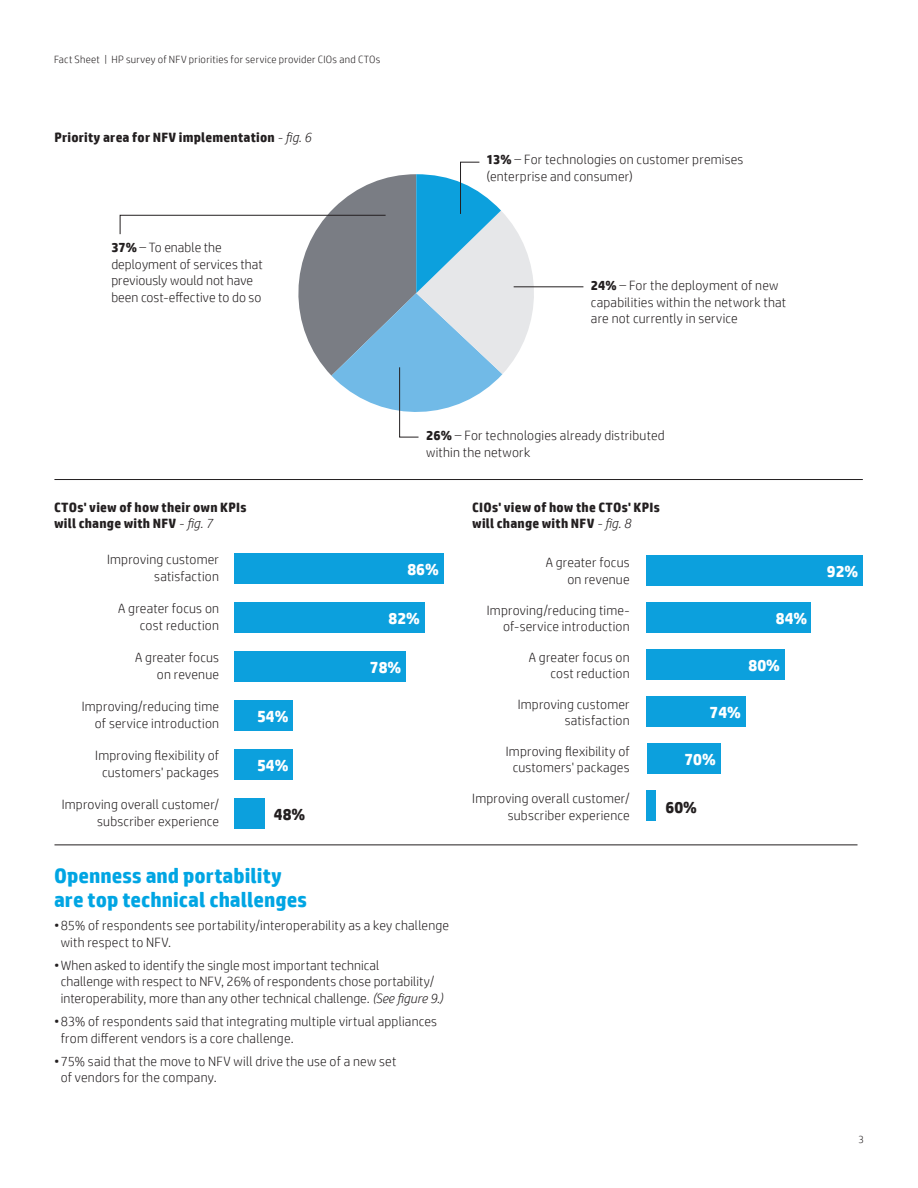
<style>
.page{position:relative;width:918px;height:1188px;background:#fff}
.page>*{position:absolute;margin:0;border:0;box-sizing:border-box;transform-origin:0 0}
.t1{font:700 21px/24px "HP Simplified";color:#00a5e3}
.t2{font:700 16.5px "HP Simplified";color:#fff}
.t3{font:700 16.5px "HP Simplified";color:#231f20}
.t4{font:300 13.5px/16.5px "HP Simplified";letter-spacing:.015em;color:#231f20;text-align:right}
.t5{font:700 13.5px/16.5px "HP Simplified";letter-spacing:.015em;color:#231f20}
.t6{font:300 10.5px "HP Simplified";letter-spacing:.025em;color:#231f20}
.s1{font-weight:300;font-style:italic}
.s2{font-weight:700}
.s3{font-style:italic}
</style>
<div class="page">
<div style="left:647px;top:649px;width:138px;height:31px;background:#0ca0dd"></div>
<div style="left:647px;top:602px;width:164px;height:31px;background:#0ca0dd"></div>
<div style="left:647px;top:696px;width:99px;height:31px;background:#0ca0dd"></div>
<div style="left:647px;top:555px;width:216px;height:30px;background:#0ca0dd"></div>
<div style="left:647px;top:744px;width:73px;height:30px;background:#0ca0dd"></div>
<div style="left:647px;top:791px;width:9px;height:30px;background:#0ca0dd"></div>
<div style="left:234px;top:798px;width:31px;height:31px;background:#0ca0dd"></div>
<div style="left:234px;top:749px;width:59px;height:31px;background:#0ca0dd"></div>
<div style="left:234px;top:700px;width:59px;height:31px;background:#0ca0dd"></div>
<div style="left:234px;top:651px;width:172px;height:31px;background:#0ca0dd"></div>
<div style="left:234px;top:602px;width:191px;height:31px;background:#0ca0dd"></div>
<div style="left:234px;top:553px;width:209px;height:31px;background:#0ca0dd"></div>
<svg style="left:119px;top:161px;width:426px;height:277px"></svg>
<hr style="left:514px;top:286px;width:69px;height:1px;background:#231f20">
<hr style="left:54px;top:479px;width:809px;height:1px;background:#231f20">
<hr style="left:54px;top:845px;width:804px;height:1px;background:#231f20">
<p class="t6" style="left:54px;top:53px;width:328px">Fact Sheet | HP survey of NFV priorities for service provider CIOs and CTOs</p>
<p class="t5" style="left:54px;top:129px;width:259px">Priority area for NFV implementation <span class="s1">- fig. 6</span></p>
<p class="t4" style="left:111px;top:239px;width:153px;text-align:left"><span class="s2">37%</span> – To enable the deployment of services that previously would not have been cost-effective to do so</p>
<p class="t5" style="left:54px;top:499px;width:194px">CTOs' view of how their own KPIs will change with NFV <span class="s1">- fig. 7</span></p>
<p class="t4" style="left:107px;top:551px;width:114px">Improving customer satisfaction</p>
<p class="t4" style="left:118px;top:600px;width:102px">A greater focus on cost reduction</p>
<p class="t4" style="left:135px;top:649px;width:85px">A greater focus on revenue</p>
<p class="t4" style="left:82px;top:698px;width:139px">Improving/reducing time of service introduction</p>
<p class="t4" style="left:95px;top:747px;width:125px;text-align:center">Improving flexibility of customers' packages</p>
<p class="t4" style="left:62px;top:796px;width:159px">Improving overall customer/ subscriber experience</p>
<p class="t2" style="left:257px;top:707px;width:33px">54%</p>
<p class="t2" style="left:257px;top:756px;width:33px">54%</p>
<p class="t3" style="left:274px;top:805px;width:33px">48%</p>
<p class="t4" style="left:486px;top:151px;width:259px;text-align:left"><span class="s2">13%</span> – For technologies on customer premises (enterprise and consumer)</p>
<p class="t4" style="left:591px;top:277px;width:197px;text-align:left"><span class="s2">24%</span> – For the deployment of new capabilities within the network that are not currently in service</p>
<p class="t4" style="left:426px;top:427px;width:240px;text-align:left"><span class="s2">26%</span> – For technologies already distributed within the network</p>
<p class="t2" style="left:407px;top:560px;width:33px">86%</p>
<p class="t2" style="left:389px;top:609px;width:33px">82%</p>
<p class="t2" style="left:370px;top:658px;width:33px">78%</p>
<p class="t5" style="left:472px;top:499px;width:189px">CIOs' view of how the CTOs' KPIs will change with NFV <span class="s1">- fig. 8</span></p>
<p class="t4" style="left:546px;top:554px;width:85px">A greater focus on revenue</p>
<p class="t2" style="left:827px;top:562px;width:33px">92%</p>
<p class="t2" style="left:776px;top:609px;width:33px">84%</p>
<p class="t2" style="left:749px;top:656px;width:33px">80%</p>
<p class="t2" style="left:710px;top:703px;width:33px">74%</p>
<p class="t4" style="left:506px;top:743px;width:125px;text-align:center">Improving flexibility of customers' packages</p>
<p class="t2" style="left:684px;top:750px;width:33px">70%</p>
<p class="t4" style="left:472px;top:790px;width:159px">Improving overall customer/ subscriber experience</p>
<p class="t3" style="left:666px;top:797px;width:33px">60%</p>
<p class="t4" style="left:487px;top:602px;width:144px">Improving/reducing time&shy;of-service introduction</p>
<p class="t4" style="left:529px;top:649px;width:102px">A greater focus on cost reduction</p>
<p class="t4" style="left:518px;top:696px;width:114px">Improving customer satisfaction</p>
<h1 class="t1" style="left:54px;top:863px;width:254px">Openness and portability are top technical challenges</h1>
<p class="t4" style="left:61px;top:917px;width:390px;text-align:left;text-indent:-7px">•85% of respondents see portability/interoperability as a key challenge with respect to NFV.</p>
<p class="t4" style="left:61px;top:957px;width:384px;text-align:left;text-indent:-7px">•When asked to identify the single most important technical<br>challenge with respect to NFV, 26% of respondents chose portability/ interoperability, more than any other technical challenge. <span class="s3">(See figure 9.)</span></p>
<p class="t4" style="left:61px;top:1013px;width:378px;text-align:left;text-indent:-7px">•83% of respondents said that integrating multiple virtual appliances from different vendors is a core challenge.</p>
<p class="t4" style="left:61px;top:1053px;width:337px;text-align:left;text-indent:-7px">•75% said that the move to NFV will drive the use of a new set of vendors for the company.</p>
<p class="t6" style="left:858px;top:1133px;width:7px">3</p>
</div>
